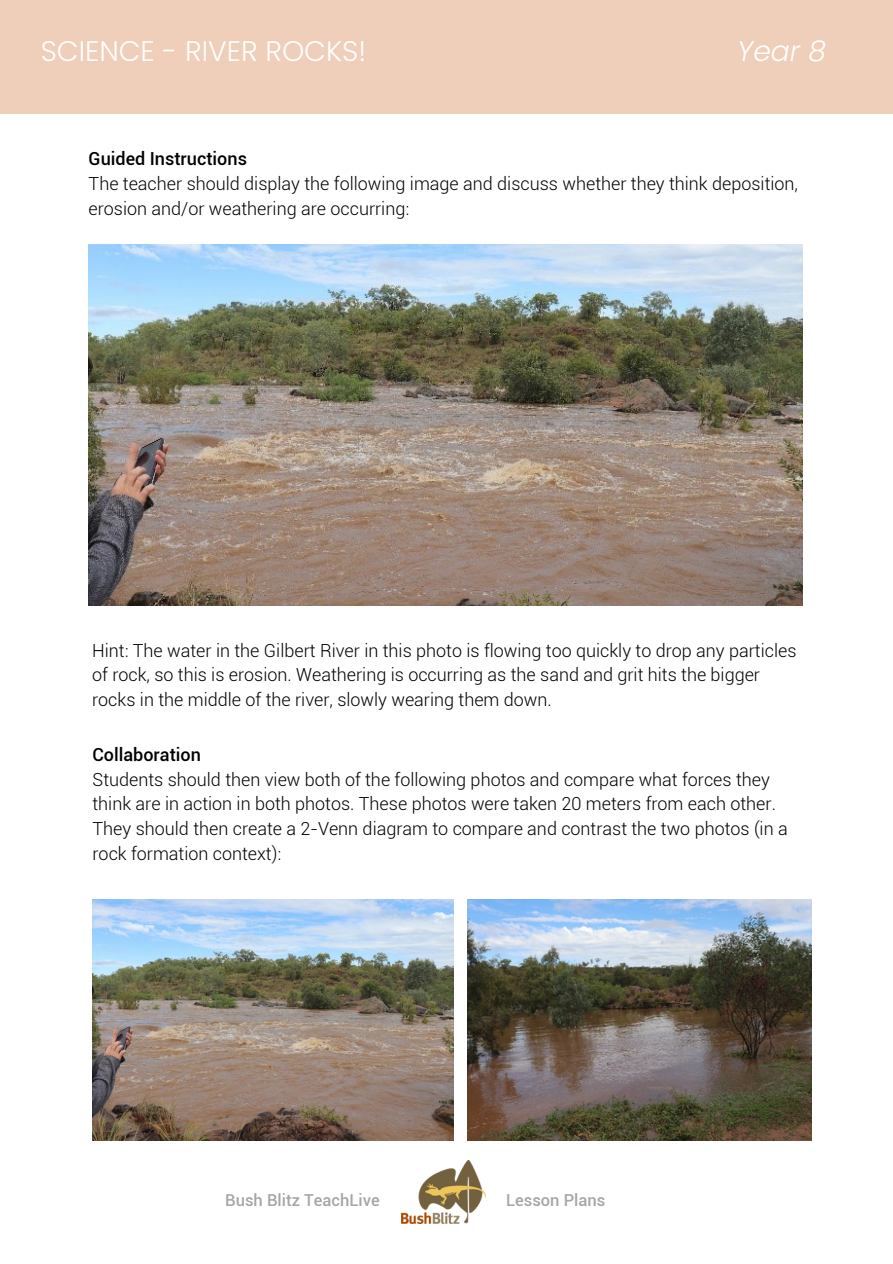
<style>
.page{position:relative;width:893px;height:1264px;background:#fff}
.page>*{position:absolute;margin:0;border:0;box-sizing:border-box;transform-origin:0 0}
.t1{font:300 28.35px "Poppins";color:#fff}
.t2{font:italic 300 28.35px "Poppins";color:#fff}
.t3{font:300 18px/24.8px "Roboto";color:#000}
.t4{font:500 18px "Roboto";color:#000}
.t5{font:500 16.5px "Roboto";color:#a6a6a6}
</style>
<div class="page">
<div style="left:0;top:0;width:892px;height:114px;background:#efcfb9"></div>
<img style="left:401px;top:1160px;width:84px;height:63px">
<img style="left:89px;top:244px;width:713px;height:361px">
<img style="left:92px;top:899px;width:361px;height:241px">
<img style="left:468px;top:899px;width:343px;height:241px">
<p class="t1" style="left:41px;top:31px;width:327px">SCIENCE - RIVER ROCKS!</p>
<p class="t2" style="left:737px;top:31px;width:90px">Year 8</p>
<p class="t4" style="left:89px;top:148px;width:160px">Guided Instructions</p>
<p class="t3" style="left:89px;top:171px;width:710px">The teacher should display the following image and discuss whether they think deposition, erosion and/or weathering are occurring:</p>
<p class="t3" style="left:92px;top:638px;width:705px">Hint: The water in the Gilbert River in this photo is flowing too quickly to drop any particles of rock, so this is erosion. Weathering is occurring as the sand and grit hits the bigger rocks in the middle of the river, slowly wearing them down.</p>
<p class="t4" style="left:92px;top:744px;width:110px">Collaboration</p>
<p class="t3" style="left:92px;top:767px;width:696px">Students should then view both of the following photos and compare what forces they think are in action in both photos. These photos were taken 20 meters from each other.<br>They should then create a 2-Venn diagram to compare and contrast the two photos (in a rock formation context):</p>
<p class="t5" style="left:225px;top:1190px;width:156px">Bush Blitz TeachLive</p>
<p class="t5" style="left:506px;top:1190px;width:101px">Lesson Plans</p>
</div>
